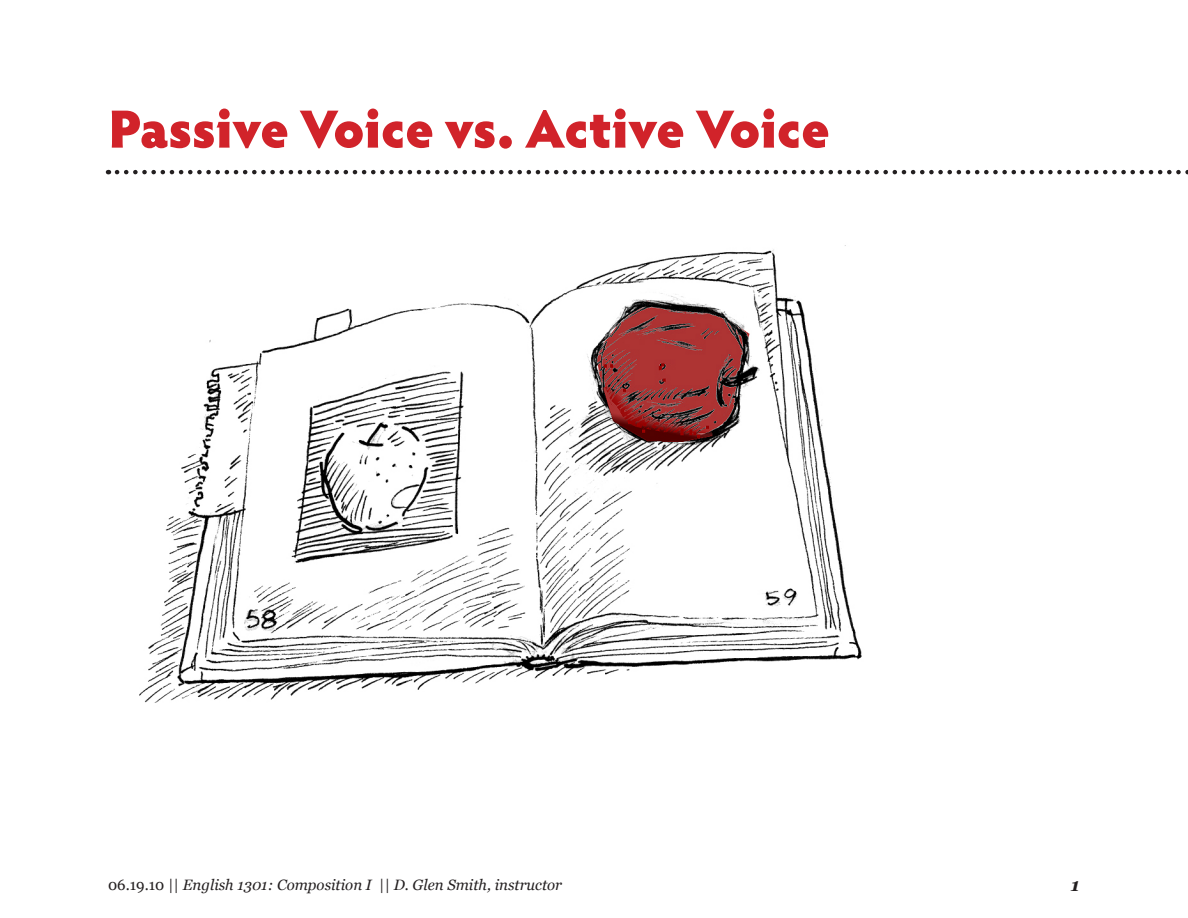
<style>
.page{position:relative;width:1188px;height:918px;background:#fff}
.page>*{position:absolute;margin:0;border:0;box-sizing:border-box;transform-origin:0 0}
.t1{font:900 54px "Hypatia Sans Pro";letter-spacing:-.01em;color:#d1232a}
.t2{font:italic 700 18px "Georgia";color:#231f20}
.t3{font:italic 15px "Georgia";color:#231f20}
.s1{font-style:normal}
</style>
<div class="page">
<img style="left:139px;top:245px;width:723px;height:458px">
<svg style="left:117px;top:170px;width:1071px;height:4px"></svg>
<p class="t1" style="left:108px;top:89px;width:723px">Passive Voice vs. Active Voice</p>
<p class="t3" style="left:108px;top:875px;width:456px"><span class="s1">06.19.10 ||</span> English 1301: Composition I || D. Glen Smith, instructor</p>
<p class="t2" style="left:1071px;top:873px;width:10px">1</p>
</div>
